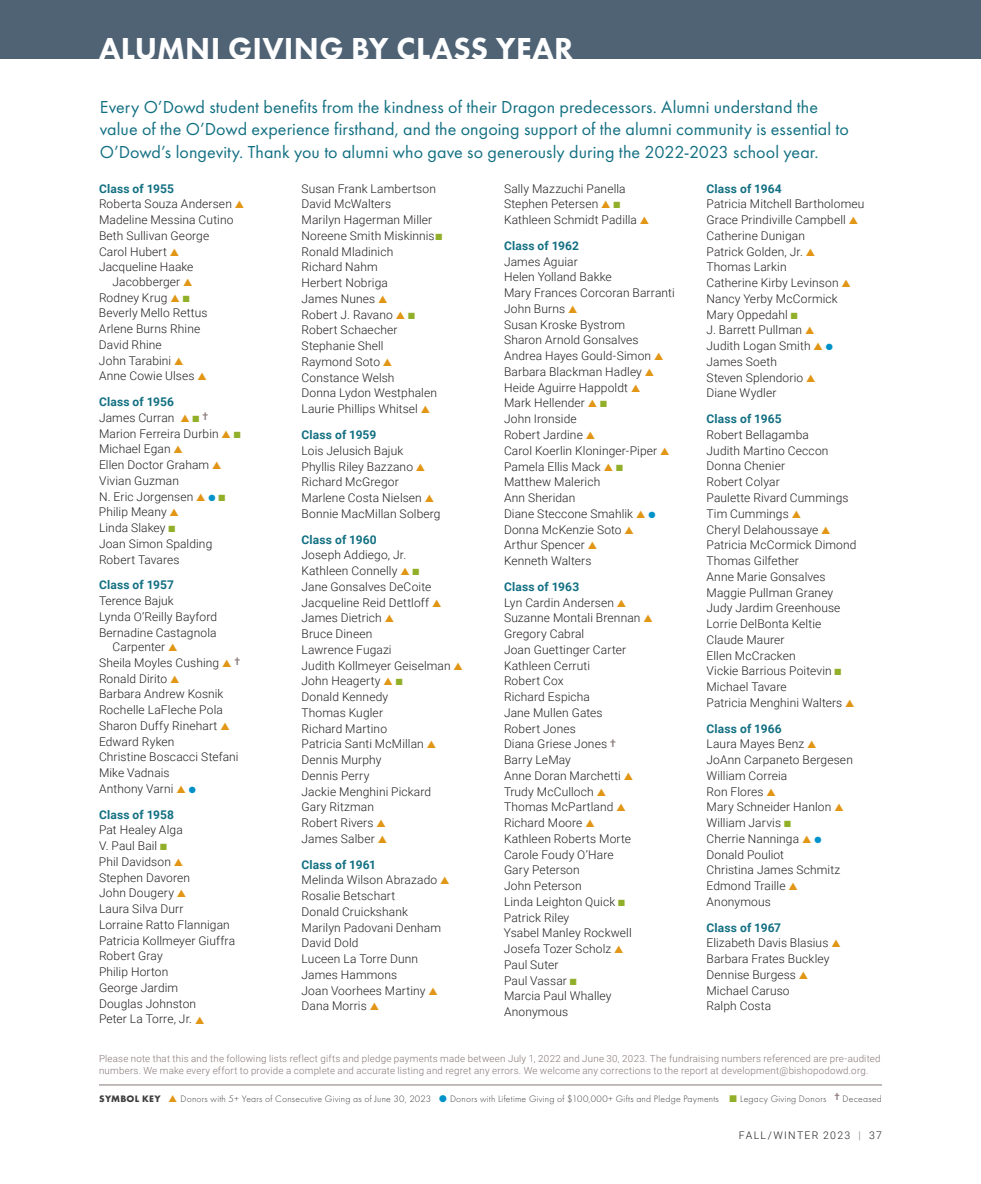
<style>
.page{position:relative;width:981px;height:1184px;background:#fff}
.page>*{position:absolute;margin:0;border:0;box-sizing:border-box;transform-origin:0 0}
.t1{font:800 31.5px "Futura PT";letter-spacing:.01em;color:#fff}
.t2{font:18px/22.5px "Futura PT";letter-spacing:.005em;color:#137082}
.t3{font:300 12px/15.8px "Roboto";letter-spacing:.01em;color:#231f20}
.t4{font:700 12px "Roboto";letter-spacing:.015em;color:#137082}
.t5{font:300 10.5px "Roboto";letter-spacing:.125em;color:#231f20}
.t6{font:300 9.75px/11.7px "Roboto";letter-spacing:.025em;color:#877676}
.t7{font:300 9.75px "Futura PT";letter-spacing:.025em;color:#3e3e3f}
.s1{font-weight:700;color:#137082}
.s2{color:#e29616}
.s3{color:#92af2a}
.s4{font-weight:500;font-size:10.5px;color:#877676}
.s5{color:#0092c9}
.s6{font-weight:700}
.s7{color:#877676}
</style>
<div class="page">
<div style="left:0;top:0;width:981px;height:58px;background:#4f6375"></div>
<hr style="left:99px;top:1084px;width:783px;height:1px;background:#877676">
<h1 class="t1" style="left:99px;top:28px;width:476px">ALUMNI GIVING BY CLASS YEAR</h1>
<p class="t2" style="left:100px;top:95px;width:751px">Every O’Dowd student benefits from the kindness of their Dragon predecessors. Alumni understand the value of the O’Dowd experience firsthand, and the ongoing support of the alumni community is essential to<br>O’Dowd’s longevity. Thank you to alumni who gave so generously during the 2022-2023 school year.</p>
<p class="t3" style="left:99px;top:180px;width:147px"><span class="s1">Class of 1955<br></span>Roberta Souza Andersen <span class="s2">▲<br></span>Madeline Messina Cutino<br>Beth Sullivan George<br>Carol Hubert <span class="s2">▲<br></span>Jacqueline Haake</p>
<p class="t3" style="left:99px;top:273px;width:110px;text-indent:14px">Jacobberger <span class="s2">▲<br></span>Rodney Krug <span class="s2">▲</span> <span class="s3">■<br></span>Beverly Mello Rettus<br>Arlene Burns Rhine<br>David Rhine<br>John Tarabini <span class="s2">▲<br></span>Anne Cowie Ulses <span class="s2">▲</span></p>
<p class="t3" style="left:99px;top:393px;width:143px"><span class="s1">Class of 1956<br></span>James Curran <span class="s2">▲</span> <span class="s3">■</span> <span class="s4">†<br></span>Marion Ferreira Durbin <span class="s2">▲</span> <span class="s3">■<br></span>Michael Egan <span class="s2">▲<br></span>Ellen Doctor Graham <span class="s2">▲<br></span>Vivian Guzman<br>N. Eric Jorgensen <span class="s2">▲</span> <span class="s5">●</span> <span class="s3">■<br></span>Philip Meany <span class="s2">▲<br></span>Linda Slakey <span class="s3">■<br></span>Joan Simon Spalding<br>Robert Tavares</p>
<p class="t4" style="left:99px;top:577px;width:77px">Class of 1957</p>
<p class="t3" style="left:99px;top:592px;width:120px">Terence Bajuk<br>Lynda O’Reilly Bayford<br>Bernadine Castagnola</p>
<p class="t3" style="left:99px;top:638px;width:143px;text-indent:14px">Carpenter <span class="s2">▲<br></span>Sheila Moyles Cushing <span class="s2">▲</span> <span class="s4">†<br></span>Ronald Dirito <span class="s2">▲<br></span>Barbara Andrew Kosnik<br>Rochelle LaFleche Pola<br>Sharon Duffy Rinehart <span class="s2">▲<br></span>Edward Ryken<br>Christine Boscacci Stefani<br>Mike Vadnais<br>Anthony Varni <span class="s2">▲</span> <span class="s5">●</span></p>
<p class="t4" style="left:99px;top:806px;width:77px">Class of 1958</p>
<p class="t3" style="left:99px;top:822px;width:138px">Pat Healey Alga<br>V. Paul Bail <span class="s3">■<br></span>Phil Davidson <span class="s2">▲<br></span>Stephen Davoren<br>John Dougery <span class="s2">▲<br></span>Laura Silva Durr<br>Lorraine Ratto Flannigan<br>Patricia Kollmeyer Giuffra<br>Robert Gray<br>Philip Horton<br>George Jardim<br>Douglas Johnston<br>Peter La Torre, Jr. <span class="s2">▲</span></p>
<p class="t3" style="left:301px;top:180px;width:142px">Susan Frank Lambertson<br>David McWalters<br>Marilyn Hagerman Miller<br>Noreene Smith Miskinnis<span class="s3">■<br></span>Ronald Mladinich<br>Richard Nahm<br>Herbert Nobriga<br>James Nunes <span class="s2">▲<br></span>Robert J. Ravano <span class="s2">▲</span> <span class="s3">■<br></span>Robert Schaecher<br>Stephanie Shell<br>Raymond Soto <span class="s2">▲<br></span>Constance Welsh<br>Donna Lydon Westphalen<br>Laurie Phillips Whitsel <span class="s2">▲</span></p>
<p class="t4" style="left:302px;top:426px;width:76px">Class of 1959</p>
<p class="t3" style="left:302px;top:442px;width:141px">Lois Jelusich Bajuk<br>Phyllis Riley Bazzano <span class="s2">▲<br></span>Richard McGregor<br>Marlene Costa Nielsen <span class="s2">▲<br></span>Bonnie MacMillan Solberg</p>
<p class="t4" style="left:302px;top:531px;width:77px">Class of 1960</p>
<p class="t3" style="left:302px;top:546px;width:163px">Joseph Addiego, Jr.<br>Kathleen Connelly <span class="s2">▲</span> <span class="s3">■<br></span>Jane Gonsalves DeCoite<br>Jacqueline Reid Dettloff <span class="s2">▲<br></span>James Dietrich <span class="s2">▲<br></span>Bruce Dineen<br>Lawrence Fugazi<br>Judith Kollmeyer Geiselman <span class="s2">▲<br></span>John Heagerty <span class="s2">▲</span> <span class="s3">■<br></span>Donald Kennedy<br>Thomas Kugler<br>Richard Martino<br>Patricia Santi McMillan <span class="s2">▲<br></span>Dennis Murphy<br>Dennis Perry<br>Jackie Menghini Pickard<br>Gary Ritzman<br>Robert Rivers <span class="s2">▲<br></span>James Salber <span class="s2">▲</span></p>
<p class="t3" style="left:302px;top:856px;width:150px"><span class="s1">Class of 1961<br></span>Melinda Wilson Abrazado <span class="s2">▲<br></span>Rosalie Betschart<br>Donald Cruickshank<br>Marilyn Padovani Denham<br>David Dold<br>Luceen La Torre Dunn<br>James Hammons<br>Joan Voorhees Martiny <span class="s2">▲<br></span>Dana Morris <span class="s2">▲</span></p>
<p class="t3" style="left:504px;top:180px;width:147px">Sally Mazzuchi Panella<br>Stephen Petersen <span class="s2">▲</span> <span class="s3">■<br></span>Kathleen Schmidt Padilla <span class="s2">▲</span></p>
<p class="t4" style="left:504px;top:237px;width:77px">Class of 1962</p>
<p class="t3" style="left:504px;top:253px;width:172px">James Aguiar<br>Helen Yolland Bakke<br>Mary Frances Corcoran Barranti<br>John Burns <span class="s2">▲<br></span>Susan Kroske Bystrom<br>Sharon Arnold Gonsalves<br>Andrea Hayes Gould-Simon <span class="s2">▲<br></span>Barbara Blackman Hadley <span class="s2">▲<br></span>Heide Aguirre Happoldt <span class="s2">▲<br></span>Mark Hellender <span class="s2">▲</span> <span class="s3">■<br></span>John Ironside<br>Robert Jardine <span class="s2">▲<br></span>Carol Koerlin Kloninger-Piper <span class="s2">▲<br></span>Pamela Ellis Mack <span class="s2">▲</span> <span class="s3">■<br></span>Matthew Malerich<br>Ann Sheridan<br>Diane Steccone Smahlik <span class="s2">▲</span> <span class="s5">●<br></span>Donna McKenzie Soto <span class="s2">▲<br></span>Arthur Spencer <span class="s2">▲<br></span>Kenneth Walters</p>
<p class="t3" style="left:504px;top:578px;width:150px"><span class="s1">Class of 1963<br></span>Lyn Cardin Andersen <span class="s2">▲<br></span>Suzanne Montali Brennan <span class="s2">▲<br></span>Gregory Cabral<br>Joan Guettinger Carter<br>Kathleen Cerruti<br>Robert Cox<br>Richard Espicha<br>Jane Mullen Gates<br>Robert Jones<br>Diana Griese Jones <span class="s4">†<br></span>Barry LeMay<br>Anne Doran Marchetti <span class="s2">▲<br></span>Trudy McCulloch <span class="s2">▲<br></span>Thomas McPartland <span class="s2">▲<br></span>Richard Moore <span class="s2">▲<br></span>Kathleen Roberts Morte<br>Carole Foudy O’Hare<br>Gary Peterson<br>John Peterson<br>Linda Leighton Quick <span class="s3">■<br></span>Patrick Riley<br>Ysabel Manley Rockwell<br>Josefa Tozer Scholz <span class="s2">▲<br></span>Paul Suter<br>Paul Vassar <span class="s3">■<br></span>Marcia Paul Whalley<br>Anonymous</p>
<p class="t4" style="left:707px;top:180px;width:77px">Class of 1964</p>
<p class="t3" style="left:706px;top:196px;width:159px">Patricia Mitchell Bartholomeu<br>Grace Prindiville Campbell <span class="s2">▲<br></span>Catherine Dunigan<br>Patrick Golden, Jr. <span class="s2">▲<br></span>Thomas Larkin<br>Catherine Kirby Levinson <span class="s2">▲<br></span>Nancy Yerby McCormick<br>Mary Oppedahl <span class="s3">■<br></span>J. Barrett Pullman <span class="s2">▲<br></span>Judith Logan Smith <span class="s2">▲</span> <span class="s5">●<br></span>James Soeth<br>Steven Splendorio <span class="s2">▲<br></span>Diane Wydler</p>
<p class="t4" style="left:706px;top:410px;width:77px">Class of 1965</p>
<p class="t3" style="left:706px;top:426px;width:152px">Robert Bellagamba<br>Judith Martino Ceccon<br>Donna Chenier<br>Robert Colyar<br>Paulette Rivard Cummings<br>Tim Cummings <span class="s2">▲<br></span>Cheryl Delahoussaye <span class="s2">▲<br></span>Patricia McCormick Dimond<br>Thomas Gilfether<br>Anne Marie Gonsalves<br>Maggie Pullman Graney<br>Judy Jardim Greenhouse<br>Lorrie DelBonta Keltie<br>Claude Maurer<br>Ellen McCracken<br>Vickie Barrious Poitevin <span class="s3">■<br></span>Michael Tavare<br>Patricia Menghini Walters <span class="s2">▲</span></p>
<p class="t3" style="left:706px;top:720px;width:148px"><span class="s1">Class of 1966<br></span>Laura Mayes Benz <span class="s2">▲<br></span>JoAnn Carpaneto Bergesen<br>William Correia<br>Ron Flores <span class="s2">▲<br></span>Mary Schneider Hanlon <span class="s2">▲<br></span>William Jarvis <span class="s3">■<br></span>Cherrie Nanninga <span class="s2">▲</span> <span class="s5">●<br></span>Donald Pouliot<br>Christina James Schmitz<br>Edmond Traille <span class="s2">▲<br></span>Anonymous</p>
<p class="t3" style="left:706px;top:919px;width:136px"><span class="s1">Class of 1967<br></span>Elizabeth Davis Blasius <span class="s2">▲<br></span>Barbara Frates Buckley<br>Dennise Burgess <span class="s2">▲<br></span>Michael Caruso<br>Ralph Costa</p>
<p class="t6" style="left:99px;top:1052px;width:783px">Please note that this and the following lists reflect gifts and pledge payments made between July 1, 2022 and June 30, 2023. The fundraising numbers referenced are pre-audited numbers. We make every effort to provide a complete and accurate listing and regret any errors. We welcome any corrections to the report at development@bishopodowd.org.</p>
<p class="t7" style="left:99px;top:1093px;width:784px"><span class="s6">SYMBOL KEY</span> <span class="s2">▲</span> Donors with 5+ Years of Consecutive Giving as of June 30, 2023 <span class="s5">●</span> Donors with Lifetime Giving of $100,000+ Gifts and Pledge Payments <span class="s3">■</span> Legacy Giving Donors <sup>†</sup> Deceased</p>
<p class="t5" style="left:739px;top:1127px;width:145px">FALL/WINTER 2023 <span class="s7">|</span> 37</p>
</div>
